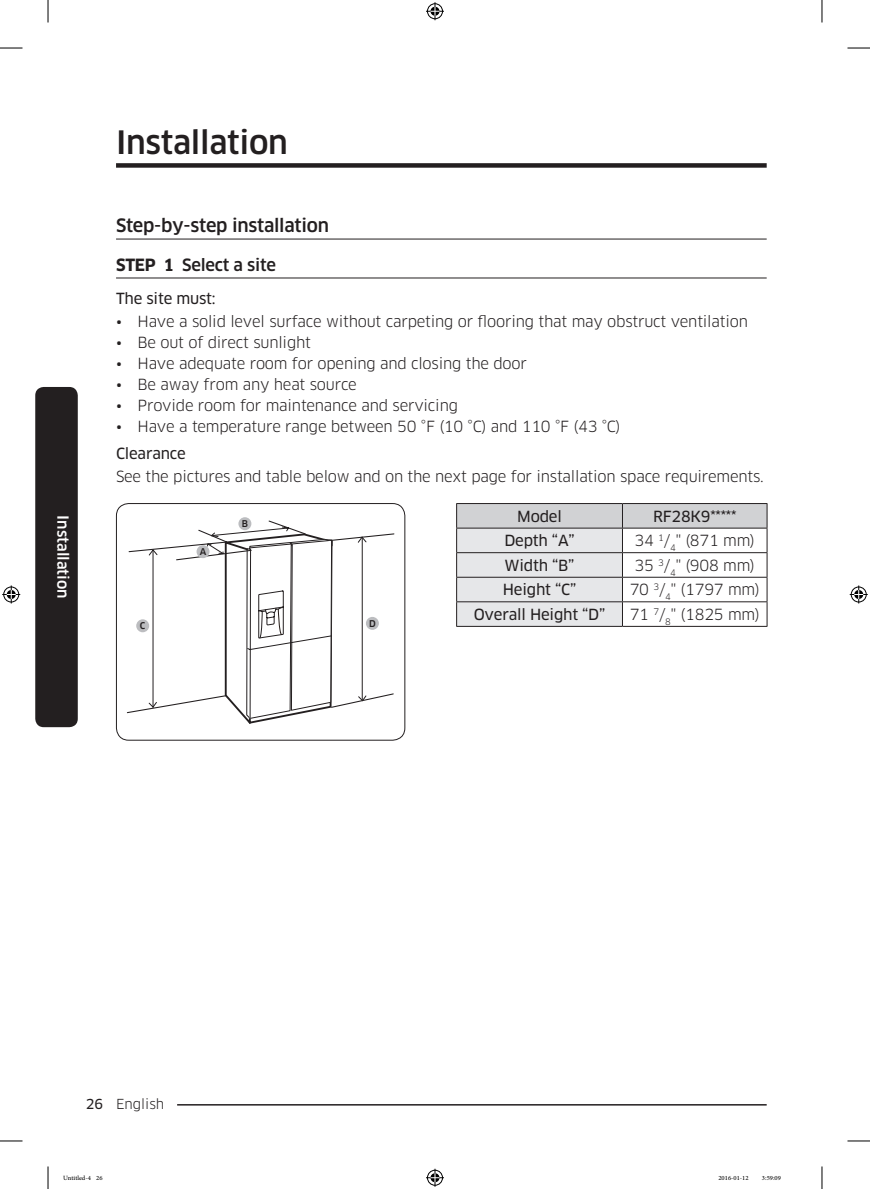
<style>
.page{position:relative;width:870px;height:1189px;background:#fff}
.page>*{position:absolute;margin:0;border:0;box-sizing:border-box;transform-origin:0 0}
.t1{font:500 31.5px "Samsung Clan Pro";letter-spacing:-.01em;color:#231f20}
.t2{font:500 18px "Samsung Clan Pro";letter-spacing:-.015em;color:#231f20}
.t3{font:500 16.5px "Samsung Clan Pro";letter-spacing:-.015em;color:#231f20}
.t4{font:15px "Samsung Clan Pro";letter-spacing:-.015em;color:#231f20}
.t5{font:15px "Samsung Clan Pro News";letter-spacing:-.015em;color:#231f20}
.t6{font:500 15px "Samsung Clan Pro";color:#fff}
.t7{font:13.5px "Samsung Clan Pro";color:#231f20}
.t8{font:500 9.15px "Samsung Clan Pro";color:#231f20}
.t9{font:9px "Adobe Arabic";color:#000}
.s1{font-weight:700}
.s2{font-family:"Samsung Clan Pro News"}
</style>
<div class="page">
<div style="left:116px;top:163px;width:651px;height:5px;background:#231f20"></div>
<hr style="left:116px;top:1104px;width:651px;height:1px;background:#231f20">
<div style="left:103px;top:1096px;width:74px;height:15px;background:#fff"></div>
<div style="left:35px;top:387px;width:43px;height:340px;background:#231f20;border-radius:9px"></div>
<hr style="left:116px;top:239px;width:651px;height:1px;background:#231f20">
<hr style="left:116px;top:278px;width:651px;height:1px;background:#231f20">
<svg style="left:127px;top:520px;width:268px;height:204px"></svg>
<div style="left:238px;top:517px;width:13px;height:13px;background:#bcbdc0;border-radius:50%"></div>
<div style="left:136px;top:619px;width:13px;height:13px;background:#bcbdc0;border-radius:50%"></div>
<div style="left:366px;top:617px;width:13px;height:13px;background:#bcbdc0;border-radius:50%"></div>
<div style="left:197px;top:545px;width:12px;height:13px;background:#bcbdc0;border-radius:50%"></div>
<div style="left:116px;top:503px;width:289px;height:237px;border:1px solid #231f20;border-radius:12px"></div>
<svg style="left:456px;top:503px;width:312px;height:123px"></svg>
<hr style="left:456px;top:626px;width:166px;height:1px;background:#231f20">
<hr style="left:622px;top:626px;width:145px;height:1px;background:#231f20">
<svg style="left:0;top:48px;width:22px;height:1px"></svg>
<svg style="left:847px;top:48px;width:23px;height:1px"></svg>
<svg style="left:0;top:1141px;width:22px;height:1px"></svg>
<svg style="left:847px;top:1141px;width:23px;height:1px"></svg>
<svg style="left:48px;top:0;width:1px;height:23px"></svg>
<svg style="left:48px;top:1166px;width:1px;height:23px"></svg>
<svg style="left:822px;top:0;width:1px;height:23px"></svg>
<svg style="left:822px;top:1166px;width:1px;height:23px"></svg>
<svg style="left:426px;top:2px;width:18px;height:18px"></svg>
<svg style="left:426px;top:1169px;width:18px;height:18px"></svg>
<svg style="left:2px;top:585px;width:18px;height:18px"></svg>
<svg style="left:850px;top:585px;width:18px;height:18px"></svg>
<p class="t6" style="left:72px;top:515px;width:85px;rotate:90deg">Installation</p>
<h1 class="t1" style="left:116px;top:124px;width:173px">Installation</h1>
<p class="t2" style="left:116px;top:215px;width:214px">Step-by-step installation</p>
<p class="t3" style="left:116px;top:255px;width:161px"><span class="s1">STEP 1</span> Select a site</p>
<p class="t5" style="left:116px;top:290px;width:101px">The site must:</p>
<p class="t4" style="left:116px;top:313px;width:633px">• Have a solid level surface without carpeting or flooring that may obstruct ventilation</p>
<p class="t4" style="left:116px;top:334px;width:196px">• Be out of direct sunlight</p>
<p class="t4" style="left:116px;top:355px;width:412px">• Have adequate room for opening and closing the door</p>
<p class="t4" style="left:116px;top:376px;width:242px">• Be away from any heat source</p>
<p class="t4" style="left:116px;top:397px;width:343px">• Provide room for maintenance and servicing</p>
<p class="t4" style="left:116px;top:418px;width:506px">• Have a temperature range between 50 °F (10 °C) and 110 °F (43 °C)</p>
<p class="t5" style="left:116px;top:444px;width:71px">Clearance</p>
<p class="t4" style="left:116px;top:467px;width:649px">See the pictures and table below and on the next page for installation space requirements.</p>
<p class="t8" style="left:242px;top:518px;width:8px">B</p>
<p class="t5" style="left:517px;top:507px;width:46px">Model</p>
<p class="t5" style="left:653px;top:507px;width:85px">RF28K9*****</p>
<p class="t5" style="left:504px;top:532px;width:72px">Depth “A”</p>
<p class="t4" style="left:634px;top:532px;width:122px">34 <sup>1</sup>/<sub>4</sub>" (871 mm)</p>
<p class="t5" style="left:504px;top:556px;width:71px">Width “B”</p>
<p class="t4" style="left:634px;top:556px;width:122px">35 <sup>3</sup>/<sub>4</sub>" (908 mm)</p>
<p class="t5" style="left:503px;top:581px;width:75px">Height “C”</p>
<p class="t4" style="left:630px;top:581px;width:132px">70 <sup>3</sup>/<sub>4</sub>" (1797 mm)</p>
<p class="t5" style="left:474px;top:605px;width:133px">Overall Height “D”</p>
<p class="t4" style="left:630px;top:605px;width:132px">71 <sup>7</sup>/<sub>8</sub>" (1825 mm)</p>
<p class="t8" style="left:200px;top:546px;width:8px">A</p>
<p class="t8" style="left:140px;top:621px;width:7px">C</p>
<p class="t8" style="left:369px;top:618px;width:8px">D</p>
<p class="t7" style="left:86px;top:1096px;width:80px"><span class="s2">26</span> English</p>
<p class="t9" style="left:63px;top:1171px;width:41px">Untitled-4 26</p>
<p class="t9" style="left:718px;top:1171px;width:32px">2016-01-12</p>
<p class="t9" style="left:762px;top:1171px;width:20px">3:59:09</p>
</div>
